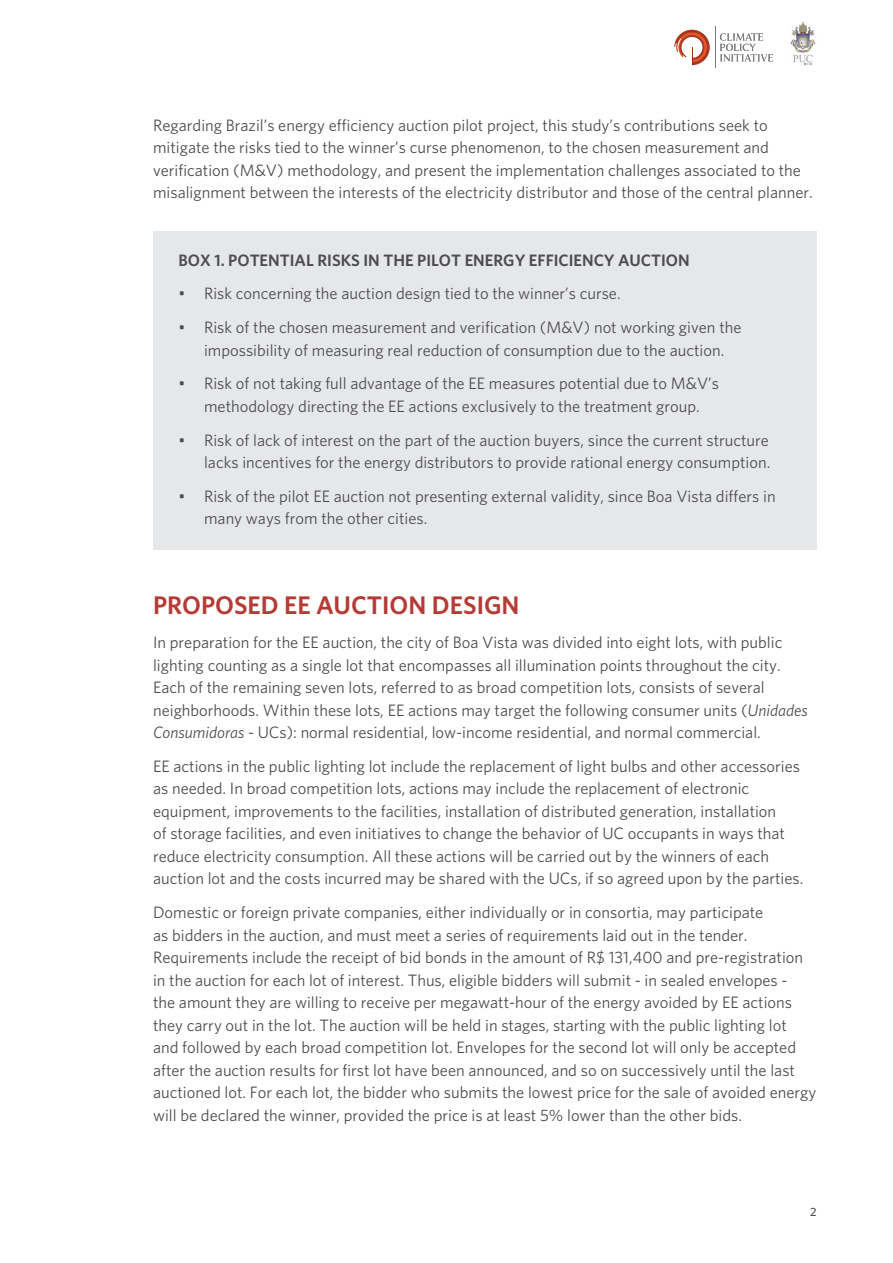
<style>
.page{position:relative;width:893px;height:1263px;background:#fff}
.page>*{position:absolute;margin:0;border:0;box-sizing:border-box;transform-origin:0 0}
.t1{font:600 25.5px "Whitney";color:#b53c36}
.t2{font:16.5px/22.5px "Whitney";color:#4d4d4f}
.t3{font:600 16.5px "Whitney";color:#4d4d4f}
.t4{font:500 12px "Whitney";color:#4d4d4f}
.s1{font-style:italic}
</style>
<div class="page">
<img style="left:790px;top:23px;width:26px;height:41px">
<svg style="left:674px;top:30px;width:36px;height:35px"></svg>
<svg style="left:720px;top:33px;width:53px;height:28px"></svg>
<hr style="left:715px;top:27px;width:1px;height:41px;background:#7c7976">
<div style="left:153px;top:231px;width:663px;height:59px;background:#e6e7e8"></div>
<div style="left:153px;top:265px;width:663px;height:59px;background:#e6e7e8"></div>
<div style="left:153px;top:299px;width:663px;height:81px;background:#e6e7e8"></div>
<div style="left:153px;top:355px;width:663px;height:81px;background:#e6e7e8"></div>
<div style="left:153px;top:411px;width:663px;height:82px;background:#e6e7e8"></div>
<div style="left:153px;top:467px;width:663px;height:82px;background:#e6e7e8"></div>
<p class="t2" style="left:153px;top:113px;width:661px">Regarding Brazil’s energy efficiency auction pilot project, this study’s contributions seek to mitigate the risks tied to the winner’s curse phenomenon, to the chosen measurement and verification (M&amp;V) methodology, and present the implementation challenges associated to the misalignment between the interests of the electricity distributor and those of the central planner.</p>
<p class="t3" style="left:179px;top:249px;width:513px">BOX 1. POTENTIAL RISKS IN THE PILOT ENERGY EFFICIENCY AUCTION</p>
<p class="t2" style="left:179px;top:282px;width:444px">• Risk concerning the auction design tied to the winner’s curse.</p>
<p class="t2" style="left:179px;top:316px;width:564px;text-align:center">• Risk of the chosen measurement and verification (M&amp;V) not working given the impossibility of measuring real reduction of consumption due to the auction.</p>
<p class="t2" style="left:179px;top:372px;width:542px;text-align:center">• Risk of not taking full advantage of the EE measures potential due to M&amp;V’s methodology directing the EE actions exclusively to the treatment group.</p>
<p class="t2" style="left:179px;top:428px;width:593px;text-align:right">• Risk of lack of interest on the part of the auction buyers, since the current structure lacks incentives for the energy distributors to provide rational energy consumption.</p>
<p class="t2" style="left:204px;top:484px;width:573px;text-indent:-26px">• Risk of the pilot EE auction not presenting external validity, since Boa Vista differs in many ways from the other cities.</p>
<h1 class="t1" style="left:153px;top:588px;width:368px">PROPOSED EE AUCTION DESIGN</h1>
<p class="t2" style="left:153px;top:631px;width:656px">In preparation for the EE auction, the city of Boa Vista was divided into eight lots, with public lighting counting as a single lot that encompasses all illumination points throughout the city.<br>Each of the remaining seven lots, referred to as broad competition lots, consists of several neighborhoods. Within these lots, EE actions may target the following consumer units (<span class="s1">Unidades Consumidoras</span> - UCs): normal residential, low-income residential, and normal commercial.</p>
<p class="t2" style="left:153px;top:754px;width:652px">EE actions in the public lighting lot include the replacement of light bulbs and other accessories as needed. In broad competition lots, actions may include the replacement of electronic equipment, improvements to the facilities, installation of distributed generation, installation<br>of storage facilities, and even initiatives to change the behavior of UC occupants in ways that reduce electricity consumption. All these actions will be carried out by the winners of each auction lot and the costs incurred may be shared with the UCs, if so agreed upon by the parties.</p>
<p class="t2" style="left:153px;top:901px;width:665px">Domestic or foreign private companies, either individually or in consortia, may participate<br>as bidders in the auction, and must meet a series of requirements laid out in the tender.<br>Requirements include the receipt of bid bonds in the amount of R$ 131,400 and pre-registration in the auction for each lot of interest. Thus, eligible bidders will submit - in sealed envelopes -<br>the amount they are willing to receive per megawatt-hour of the energy avoided by EE actions they carry out in the lot. The auction will be held in stages, starting with the public lighting lot<br>and followed by each broad competition lot. Envelopes for the second lot will only be accepted after the auction results for first lot have been announced, and so on successively until the last auctioned lot. For each lot, the bidder who submits the lowest price for the sale of avoided energy will be declared the winner, provided the price is at least 5% lower than the other bids.</p>
<p class="t4" style="left:810px;top:1204px;width:8px">2</p>
</div>
